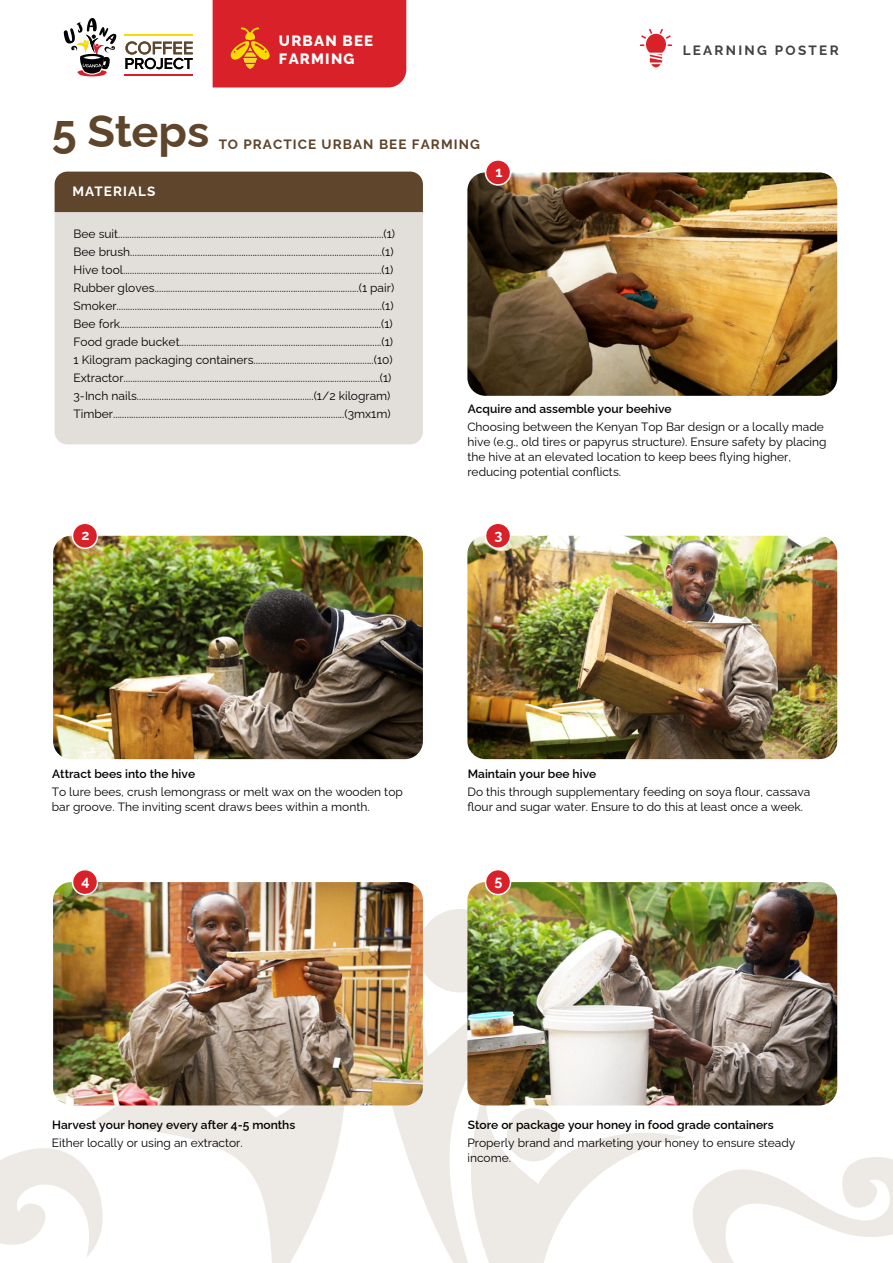
<style>
.page{position:relative;width:893px;height:1263px;background:#fff}
.page>*{position:absolute;margin:0;border:0;box-sizing:border-box;transform-origin:0 0}
.t1{font:700 45px "Raleway";letter-spacing:-.005em;color:#5e452b}
.t2{font:800 15px/18px "Raleway";letter-spacing:.08em;color:#fff}
.t3{font:700 14.25px "Raleway";color:#fff}
.t4{font:700 13.5px "Raleway";letter-spacing:.08em;color:#5e452b}
.t5{font:700 13.5px "Raleway";letter-spacing:.17em;color:#414042}
.t6{font:700 13.5px "Raleway";letter-spacing:.08em;color:#fff}
.t7{font:12px/18px "Raleway";color:#000}
.t8{font:600 12px "Raleway";color:#000}
</style>
<div class="page">
<svg style="left:92px;top:1105px;width:193px;height:158px"></svg>
<svg style="left:285px;top:909px;width:182px;height:354px"></svg>
<div style="left:418px;top:909px;width:83px;height:83px;background:#ede9e5;border-radius:50%"></div>
<svg style="left:0;top:1136px;width:107px;height:121px"></svg>
<svg style="left:457px;top:1078px;width:436px;height:185px"></svg>
<div style="left:55px;top:172px;width:368px;height:40px;background:#5e452b"></div>
<div style="left:55px;top:212px;width:368px;height:232px;background:#e2ded9"></div>
<svg style="left:640px;top:29px;width:32px;height:38px"></svg>
<img style="left:53px;top:536px;width:370px;height:223px">
<img style="left:467px;top:536px;width:370px;height:223px">
<img style="left:467px;top:172px;width:370px;height:224px">
<div style="left:486px;top:160px;width:24px;height:25px;background:#d92129;border-radius:50%"></div>
<div style="left:485px;top:159px;width:26px;height:27px;border:2px solid #fff;border-radius:50%"></div>
<div style="left:486px;top:523px;width:24px;height:25px;background:#d92129;border-radius:50%"></div>
<div style="left:485px;top:522px;width:26px;height:27px;border:2px solid #fff;border-radius:50%"></div>
<div style="left:73px;top:523px;width:25px;height:25px;background:#d92129;border-radius:50%"></div>
<div style="left:72px;top:522px;width:26px;height:27px;border:2px solid #fff;border-radius:50%"></div>
<img style="left:53px;top:882px;width:370px;height:223px">
<img style="left:467px;top:882px;width:370px;height:223px">
<div style="left:486px;top:869px;width:24px;height:25px;background:#d92129;border-radius:50%"></div>
<div style="left:485px;top:869px;width:26px;height:26px;border:2px solid #fff;border-radius:50%"></div>
<div style="left:73px;top:869px;width:25px;height:25px;background:#d92129;border-radius:50%"></div>
<div style="left:72px;top:869px;width:26px;height:26px;border:2px solid #fff;border-radius:50%"></div>
<svg style="left:125px;top:41px;width:68px;height:28px"></svg>
<hr style="left:124px;top:34px;width:69px;height:2px;background:#fad900">
<hr style="left:124px;top:74px;width:69px;height:2px;background:#d61f29">
<svg style="left:64px;top:18px;width:52px;height:58px"></svg>
<div style="left:213px;top:0;width:193px;height:87px;background:#d92129"></div>
<p class="t2" style="left:279px;top:30px;width:96px">URBAN BEE<br>FARMING</p>
<h1 class="t1" style="left:52px;top:95px;width:159px">5 Steps</h1>
<p class="t4" style="left:219px;top:133px;width:263px">TO PRACTICE URBAN BEE FARMING</p>
<p class="t3" style="left:495px;top:160px;width:9px">1</p>
<p class="t5" style="left:683px;top:39px;width:157px">LEARNING POSTER</p>
<p class="t6" style="left:73px;top:181px;width:84px">MATERIALS</p>
<p class="t7" style="left:74px;top:223px;width:323px">Bee suit.....................................................................................................................(1)<br>Bee brush...............................................................................................................(1)<br>Hive tool..................................................................................................................(1)<br>Rubber gloves..........................................................................................(1 pair)<br>Smoker.....................................................................................................................(1)<br>Bee fork...................................................................................................................(1)<br>Food grade bucket.........................................................................................(1)<br>1 Kilogram packaging containers.....................................................(10)<br>Extractor.................................................................................................................(1)<br>3-Inch nails..............................................................................(1/2 kilogram)<br>Timber......................................................................................................(3mx1m)</p>
<p class="t8" style="left:468px;top:399px;width:205px">Acquire and assemble your beehive</p>
<p class="t7" style="left:467px;top:418px;width:361px;line-height:15px">Choosing between the Kenyan Top Bar design or a locally made hive (e.g., old tires or papyrus structure). Ensure safety by placing the hive at an elevated location to keep bees flying higher, reducing potential conflicts.</p>
<p class="t3" style="left:81px;top:524px;width:10px">2</p>
<p class="t3" style="left:495px;top:524px;width:9px">3</p>
<p class="t8" style="left:52px;top:764px;width:144px">Attract bees into the hive</p>
<p class="t7" style="left:52px;top:783px;width:353px;line-height:15px">To lure bees, crush lemongrass or melt wax on the wooden top bar groove. The inviting scent draws bees within a month.</p>
<p class="t8" style="left:468px;top:764px;width:130px">Maintain your bee hive</p>
<p class="t7" style="left:467px;top:783px;width:344px;line-height:15px">Do this through supplementary feeding on soya flour, cassava flour and sugar water. Ensure to do this at least once a week.</p>
<p class="t3" style="left:81px;top:870px;width:10px">4</p>
<p class="t3" style="left:495px;top:870px;width:9px">5</p>
<p class="t8" style="left:52px;top:1115px;width:245px">Harvest your honey every after 4-5 months</p>
<p class="t7" style="left:52px;top:1133px;width:192px">Either locally or using an extractor.</p>
<p class="t8" style="left:468px;top:1115px;width:307px">Store or package your honey in food grade containers</p>
<p class="t7" style="left:467px;top:1134px;width:329px;line-height:15px">Properly brand and marketing your honey to ensure steady income.</p>
</div>
